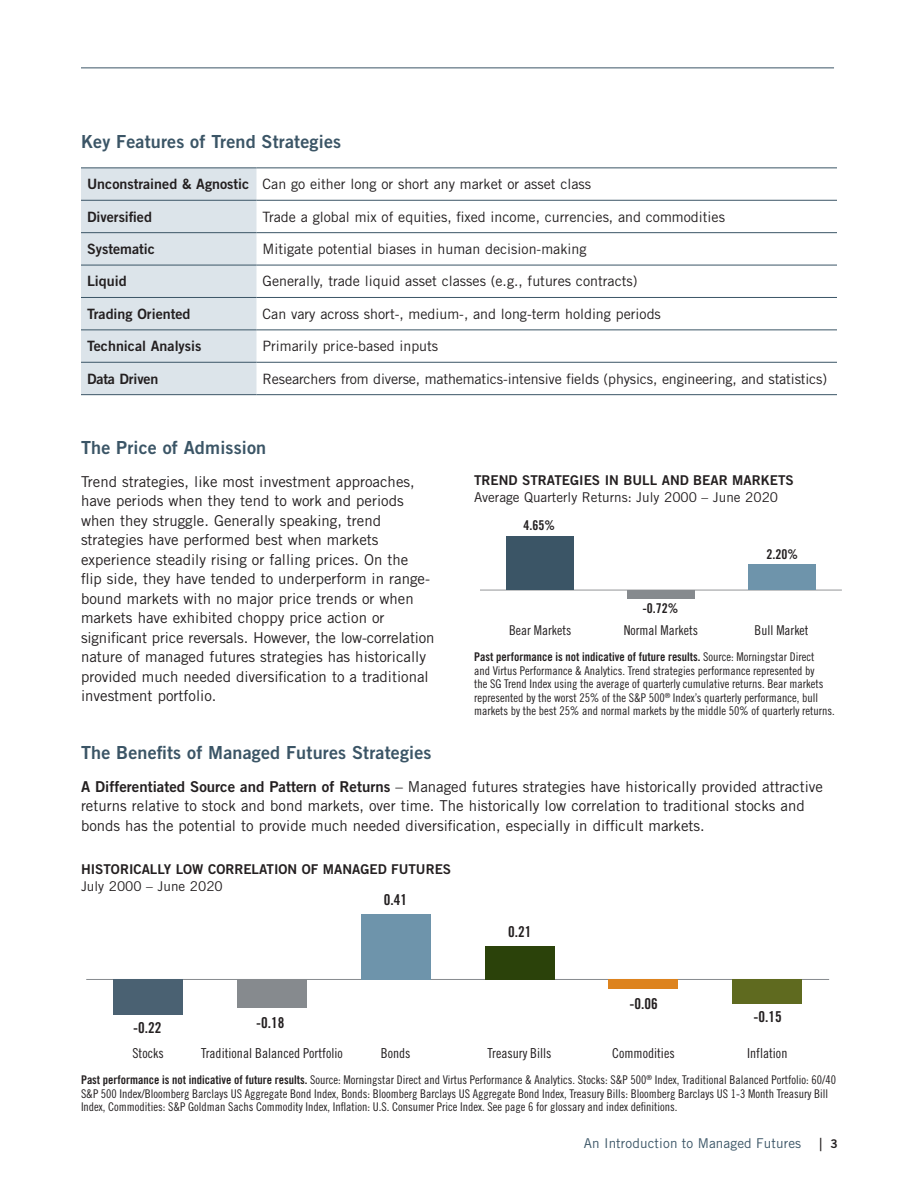
<style>
.page{position:relative;width:918px;height:1188px;background:#fff}
.page>*{position:absolute;margin:0;border:0;box-sizing:border-box;transform-origin:0 0}
.t1{font:18px "Trade Gothic LT Std Bd 2";letter-spacing:.01em;color:#3b5566}
.t2{font:15px/19.5px "Trade Gothic LT Std";color:#231f20}
.t3{font:15px "Trade Gothic Bold Cond Twenty";color:#231f20}
.t4{font:14.25px "Trade Gothic LT Std";color:#231f20}
.t5{font:14.25px "Trade Gothic LT Std Bd 2";color:#231f20}
.t6{font:13.65px "Trade Gothic Cond Eighteen";color:#231f20}
.t7{font:13.5px "Trade Gothic LT Std Bd 2";color:#231f20}
.t8{font:13.5px "Trade Gothic LT Std";color:#231f20}
.t9{font:13.5px "Trade Gothic Cond Eighteen";color:#231f20}
.t10{font:13.5px "Trade Gothic LT Std";letter-spacing:.01em;color:#3b5566}
.t11{font:13.5px "Trade Gothic Bold Cond Twenty";color:#231f20}
.t12{font:12px/13.5px "Trade Gothic Cond Eighteen";color:#231f20}
.t13{font:12px "Trade Gothic Bold Cond Twenty";color:#231f20}
.s1{font-family:"Trade Gothic LT Std Bd 2"}
.s2{font-family:"Trade Gothic Cond Eighteen"}
.s3{font-family:"Trade Gothic Bold Cond Twenty"}
.s4{font-size:18px;color:#231f20}
.s5{font-family:"Trade Gothic LT Std Bd 2";font-size:12px;color:#231f20}
</style>
<div class="page">
<hr style="left:81px;top:68px;width:753px;height:1px;background:#3b5566">
<div style="left:81px;top:168px;width:175px;height:226px;background:#dce4ea"></div>
<hr style="left:81px;top:167px;width:175px;height:1px;background:#3b5566">
<hr style="left:256px;top:167px;width:581px;height:1px;background:#3b5566">
<hr style="left:81px;top:200px;width:175px;height:1px;background:#3b5566">
<hr style="left:256px;top:200px;width:581px;height:1px;background:#3b5566">
<hr style="left:81px;top:232px;width:175px;height:1px;background:#3b5566">
<hr style="left:256px;top:232px;width:581px;height:1px;background:#3b5566">
<hr style="left:81px;top:265px;width:175px;height:1px;background:#3b5566">
<hr style="left:256px;top:265px;width:581px;height:1px;background:#3b5566">
<hr style="left:81px;top:297px;width:175px;height:1px;background:#3b5566">
<hr style="left:256px;top:297px;width:581px;height:1px;background:#3b5566">
<hr style="left:81px;top:329px;width:175px;height:1px;background:#3b5566">
<hr style="left:256px;top:329px;width:581px;height:1px;background:#3b5566">
<hr style="left:81px;top:362px;width:175px;height:1px;background:#3b5566">
<hr style="left:256px;top:362px;width:581px;height:1px;background:#3b5566">
<hr style="left:81px;top:394px;width:175px;height:1px;background:#3b5566">
<hr style="left:256px;top:394px;width:581px;height:1px;background:#3b5566">
<hr style="left:86px;top:979px;width:743px;height:1px;background:#868a8e">
<div style="left:113px;top:979px;width:70px;height:36px;background:#4a6172"></div>
<div style="left:237px;top:979px;width:70px;height:29px;background:#868a8e"></div>
<div style="left:361px;top:914px;width:69px;height:65px;background:#6e94ab"></div>
<div style="left:485px;top:946px;width:69px;height:33px;background:#2b420a"></div>
<div style="left:609px;top:979px;width:69px;height:10px;background:#dd831e"></div>
<div style="left:733px;top:979px;width:69px;height:25px;background:#5f6a1f"></div>
<hr style="left:480px;top:590px;width:362px;height:1px;background:#939598">
<div style="left:507px;top:536px;width:67px;height:54px;background:#3b5566"></div>
<div style="left:627px;top:590px;width:68px;height:8px;background:#868a8e"></div>
<div style="left:748px;top:565px;width:67px;height:25px;background:#6e94ab"></div>
<p class="t1" style="left:81px;top:130px;width:262px">Key Features of Trend Strategies</p>
<p class="t4" style="left:87px;top:176px;width:506px"><span class="s1">Unconstrained &amp; Agnostic</span> Can go either long or short any market or asset class</p>
<p class="t5" style="left:87px;top:208px;width:66px">Diversified</p>
<p class="t4" style="left:263px;top:208px;width:464px">Trade a global mix of equities, fixed income, currencies, and commodities</p>
<p class="t5" style="left:87px;top:240px;width:70px">Systematic</p>
<p class="t4" style="left:263px;top:240px;width:325px">Mitigate potential biases in human decision-making</p>
<p class="t5" style="left:87px;top:272px;width:41px">Liquid</p>
<p class="t4" style="left:263px;top:273px;width:377px">Generally, trade liquid asset classes (e.g., futures contracts)</p>
<p class="t5" style="left:87px;top:305px;width:105px">Trading Oriented</p>
<p class="t4" style="left:263px;top:305px;width:400px">Can vary across short-, medium-, and long-term holding periods</p>
<p class="t5" style="left:87px;top:337px;width:116px">Technical Analysis</p>
<p class="t4" style="left:263px;top:338px;width:177px">Primarily price-based inputs</p>
<p class="t5" style="left:87px;top:370px;width:73px">Data Driven</p>
<p class="t4" style="left:263px;top:370px;width:566px">Researchers from diverse, mathematics-intensive fields (physics, engineering, and statistics)</p>
<p class="t1" style="left:81px;top:436px;width:187px">The Price of Admission</p>
<p class="t2" style="left:81px;top:471px;width:355px">Trend strategies, like most investment approaches, have periods when they tend to work and periods when they struggle. Generally speaking, trend strategies have performed best when markets experience steadily rising or falling prices. On the<br>flip side, they have tended to underperform in range&shy;bound markets with no major price trends or when markets have exhibited choppy price action or significant price reversals. However, the low-correlation nature of managed futures strategies has historically provided much needed diversification to a traditional investment portfolio.</p>
<p class="t7" style="left:474px;top:472px;width:321px">TREND STRATEGIES IN BULL AND BEAR MARKETS</p>
<p class="t8" style="left:474px;top:489px;width:306px">Average Quarterly Returns: July 2000 – June 2020</p>
<p class="t11" style="left:523px;top:517px;width:33px">4.65%</p>
<p class="t11" style="left:642px;top:600px;width:37px">-0.72%</p>
<p class="t11" style="left:766px;top:546px;width:33px">2.20%</p>
<p class="t9" style="left:509px;top:622px;width:64px">Bear Markets</p>
<p class="t9" style="left:624px;top:622px;width:76px">Normal Markets</p>
<p class="t9" style="left:755px;top:622px;width:55px">Bull Market</p>
<p class="t13" style="left:474px;top:650px;width:342px">Past performance is not indicative of future results. <span class="s2">Source: Morningstar Direct</span></p>
<p class="t12" style="left:474px;top:664px;width:362px">and Virtus Performance &amp; Analytics. Trend strategies performance represented by<br>the SG Trend Index using the average of quarterly cumulative returns. Bear markets represented by the worst 25% of the S&amp;P 500<sup>®</sup> Index’s quarterly performance, bull markets by the best 25% and normal markets by the middle 50% of quarterly returns.</p>
<p class="t1" style="left:81px;top:741px;width:352px">The Benefits of Managed Futures Strategies</p>
<p class="t2" style="left:81px;top:777px;width:744px"><span class="s1">A Differentiated Source and Pattern of Returns</span> – Managed futures strategies have historically provided attractive returns relative to stock and bond markets, over time. The historically low correlation to traditional stocks and bonds has the potential to provide much needed diversification, especially in difficult markets.</p>
<p class="t7" style="left:81px;top:861px;width:372px">HISTORICALLY LOW CORRELATION OF MANAGED FUTURES</p>
<p class="t8" style="left:81px;top:878px;width:143px">July 2000 – June 2020</p>
<p class="t3" style="left:384px;top:891px;width:25px">0.41</p>
<p class="t3" style="left:133px;top:1019px;width:30px">-0.22</p>
<p class="t3" style="left:256px;top:1014px;width:30px">-0.18</p>
<p class="t3" style="left:508px;top:923px;width:25px">0.21</p>
<p class="t3" style="left:629px;top:994px;width:30px">-0.06</p>
<p class="t3" style="left:753px;top:1007px;width:30px">-0.15</p>
<p class="t6" style="left:133px;top:1045px;width:33px">Stocks</p>
<p class="t6" style="left:201px;top:1045px;width:143px">Traditional Balanced Portfolio</p>
<p class="t6" style="left:381px;top:1045px;width:31px">Bonds</p>
<p class="t6" style="left:488px;top:1045px;width:65px">Treasury Bills</p>
<p class="t6" style="left:612px;top:1045px;width:64px">Commodities</p>
<p class="t6" style="left:747px;top:1045px;width:42px">Inflation</p>
<p class="t12" style="left:81px;top:1073px;width:757px"><span class="s3">Past performance is not indicative of future results.</span> Source: Morningstar Direct and Virtus Performance &amp; Analytics. Stocks: S&amp;P 500<sup>®</sup> Index, Traditional Balanced Portfolio: 60/40<br>S&amp;P 500 Index/Bloomberg Barclays US Aggregate Bond Index, Bonds: Bloomberg Barclays US Aggregate Bond Index, Treasury Bills: Bloomberg Barclays US 1-3 Month Treasury Bill<br>Index, Commodities: S&amp;P Goldman Sachs Commodity Index, Inflation: U.S. Consumer Price Index. See page 6 for glossary and index definitions.</p>
<p class="t10" style="left:584px;top:1135px;width:256px">An Introduction to Managed Futures <span class="s4">|</span> <span class="s5">3</span></p>
</div>
